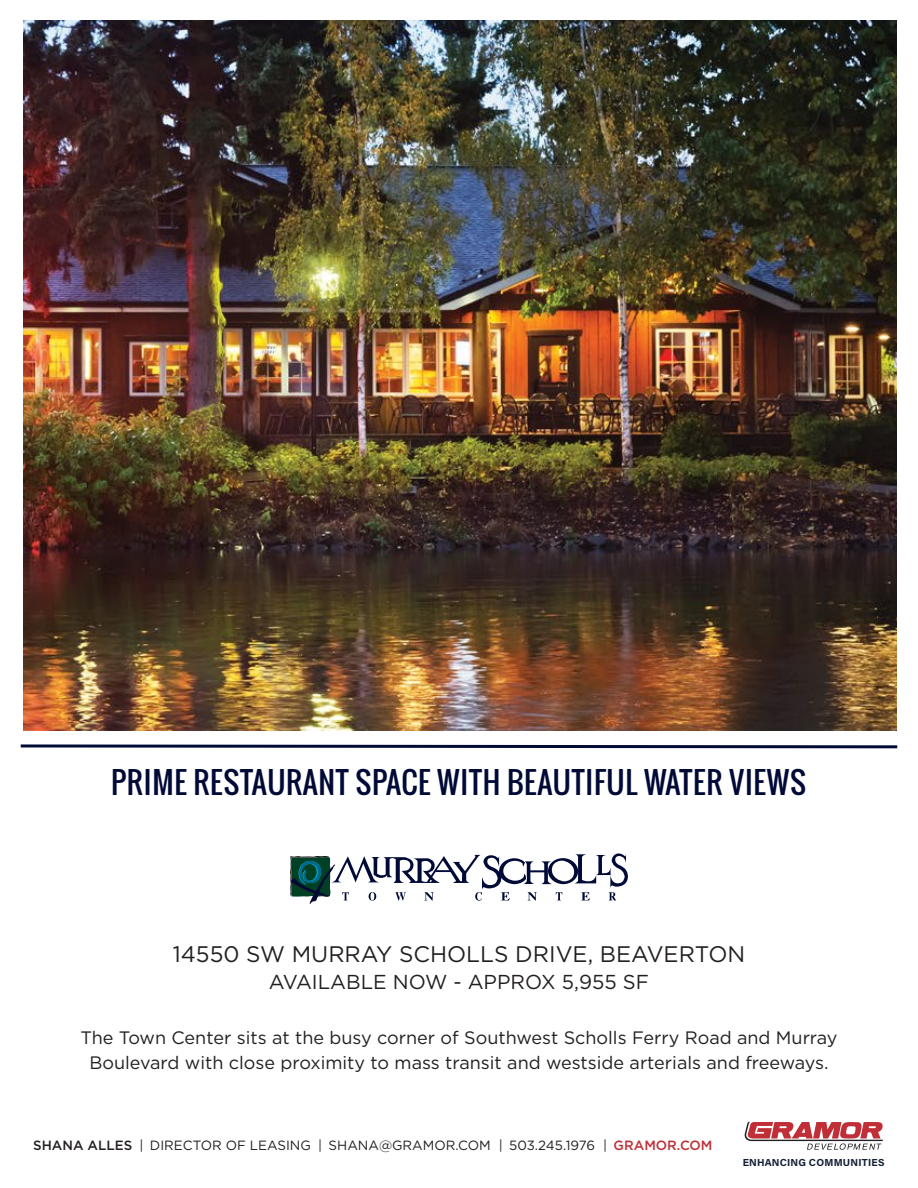
<style>
.page{position:relative;width:918px;height:1188px;background:#fff}
.page>*{position:absolute;margin:0;border:0;box-sizing:border-box;transform-origin:0 0}
.t1{font:29.7px "Oswald";letter-spacing:.025em;color:#000a37}
.t2{font:22.5px "Gotham";color:#231f20}
.t3{font:20.1px "Gotham";color:#231f20}
.t4{font:18px/25.5px "Gotham";color:#231f20;text-align:center}
.t5{font:13.35px "Gotham";color:#231f20}
.t6{font:700 10.2px "Acumin Pro";letter-spacing:.02em;color:#121e32}
.s1{font-weight:500}
.s2{font-weight:500;color:#c02f38}
</style>
<div class="page">
<img style="left:23px;top:20px;width:874px;height:710px">
<svg style="left:20px;top:744px;width:878px;height:5px"></svg>
<svg style="left:290px;top:853px;width:338px;height:51px"></svg>
<svg style="left:744px;top:1121px;width:139px;height:29px"></svg>
<h1 class="t1" style="left:111px;top:760px;width:697px">PRIME RESTAURANT SPACE WITH BEAUTIFUL WATER VIEWS</h1>
<p class="t2" style="left:173px;top:939px;width:574px">14550 SW MURRAY SCHOLLS DRIVE, BEAVERTON</p>
<p class="t3" style="left:269px;top:969px;width:382px">AVAILABLE NOW - APPROX 5,955 SF</p>
<p class="t4" style="left:80px;top:1024px;width:759px">The Town Center sits at the busy corner of Southwest Scholls Ferry Road and Murray<br>Boulevard with close proximity to mass transit and westside arterials and freeways.</p>
<p class="t5" style="left:33px;top:1137px;width:681px"><span class="s1">SHANA ALLES</span> | DIRECTOR OF LEASING | SHANA@GRAMOR.COM | 503.245.1976 | <span class="s2">GRAMOR.COM</span></p>
<p class="t6" style="left:743px;top:1155px;width:143px">ENHANCING COMMUNITIES</p>
</div>
